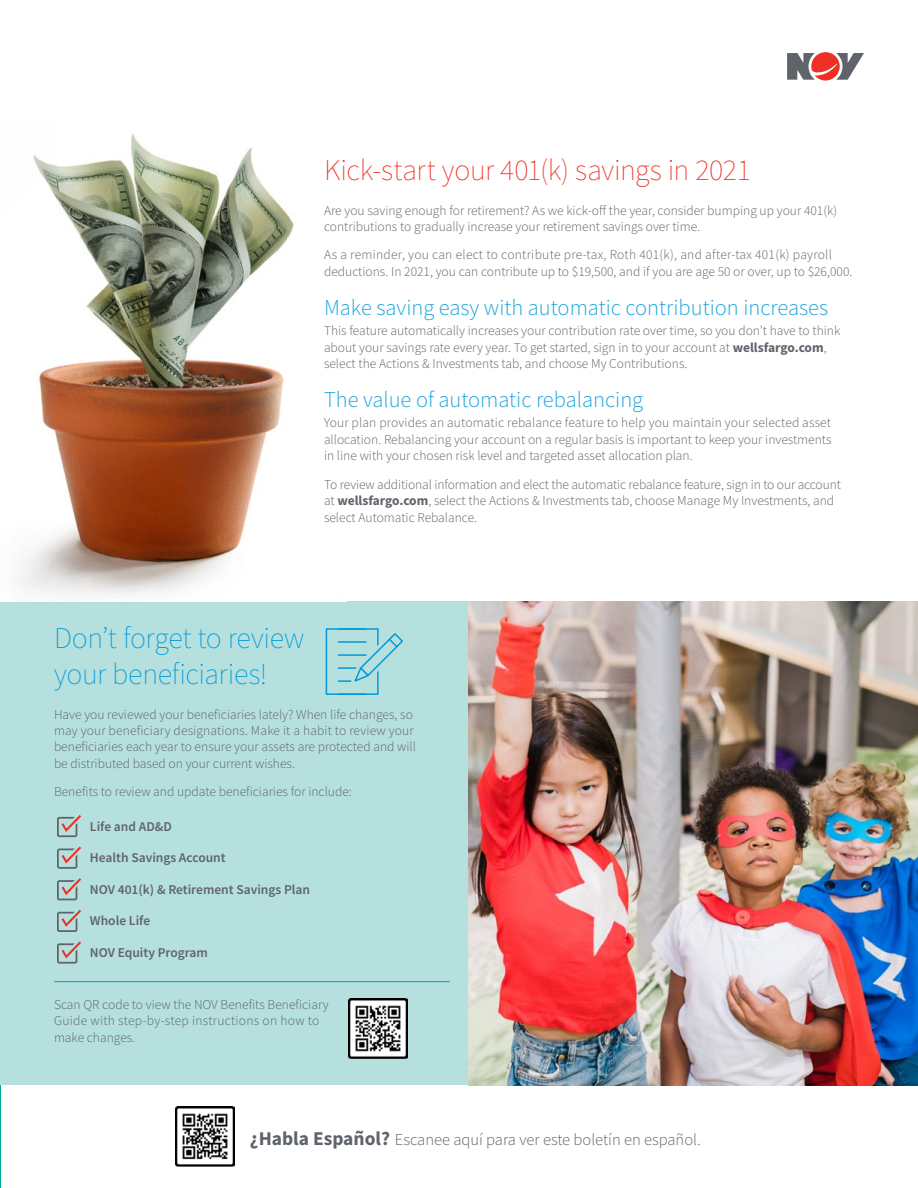
<style>
.page{position:relative;width:918px;height:1188px;background:#fff}
.page>*{position:absolute;margin:0;border:0;box-sizing:border-box;transform-origin:0 0}
.t1{font:200 30px/36px "Source Sans Pro";letter-spacing:-.01em;color:#009ada}
.t2{font:200 30px "Source Sans Pro";letter-spacing:-.01em;color:#ee3124}
.t3{font:300 22.5px "Source Sans Pro";color:#1da5de}
.t4{font:300 16.5px "Source Sans Pro";color:#5f636a}
.t5{font:300 13.5px/16.5px "Source Sans Pro";color:#5f636a}
.t6{font:600 13.5px "Source Sans Pro";color:#5f636a}
.s1{font-weight:700}
.s2{font-weight:700;font-size:19.5px}
</style>
<div class="page">
<hr style="left:0;top:120px;width:1px;height:482px;background:#009ada">
<hr style="left:0;top:1085px;width:1px;height:103px;background:#00aca0">
<svg style="left:787px;top:52px;width:77px;height:29px"></svg>
<div style="left:0;top:602px;width:542px;height:483px;background:#b5e0dd"></div>
<img style="left:468px;top:602px;width:450px;height:483px">
<img style="left:18px;top:133px;width:276px;height:462px">
<img style="left:349px;top:999px;width:59px;height:60px">
<hr style="left:54px;top:981px;width:396px;height:1px;background:#009ada">
<div style="left:326px;top:628px;width:53px;height:67px;background:#b5e0dd;border:2px solid #009ada"></div>
<hr style="left:338px;top:628px;width:28px;height:2px;background:#009ada">
<hr style="left:338px;top:641px;width:28px;height:2px;background:#009ada">
<hr style="left:338px;top:654px;width:28px;height:2px;background:#009ada">
<hr style="left:338px;top:667px;width:28px;height:2px;background:#009ada">
<hr style="left:338px;top:680px;width:28px;height:2px;background:#009ada">
<hr style="left:338px;top:693px;width:28px;height:2px;background:#009ada">
<svg style="left:351px;top:630px;width:52px;height:56px"></svg>
<svg style="left:57px;top:815px;width:24px;height:22px"></svg>
<svg style="left:57px;top:847px;width:24px;height:22px"></svg>
<svg style="left:57px;top:878px;width:24px;height:22px"></svg>
<svg style="left:57px;top:910px;width:24px;height:22px"></svg>
<svg style="left:57px;top:941px;width:24px;height:23px"></svg>
<img style="left:175px;top:1107px;width:60px;height:59px">
<h1 class="t2" style="left:324px;top:152px;width:428px">Kick-start your 401(k) savings in 2021</h1>
<p class="t5" style="left:324px;top:202px;width:515px">Are you saving enough for retirement? As we kick-off the year, consider bumping up your 401(k) contributions to gradually increase your retirement savings over time.</p>
<p class="t5" style="left:324px;top:247px;width:530px">As a reminder, you can elect to contribute pre-tax, Roth 401(k), and after-tax 401(k) payroll deductions. In 2021, you can contribute up to $19,500, and if you are age 50 or over, up to $26,000.</p>
<h2 class="t3" style="left:324px;top:294px;width:506px">Make saving easy with automatic contribution increases</h2>
<p class="t5" style="left:324px;top:322px;width:518px">This feature automatically increases your contribution rate over time, so you don’t have to think about your savings rate every year. To get started, sign in to your account at <span class="s1">wellsfargo.com</span>, select the Actions &amp; Investments tab, and choose My Contributions.</p>
<h2 class="t3" style="left:324px;top:386px;width:321px">The value of automatic rebalancing</h2>
<p class="t5" style="left:324px;top:414px;width:509px;text-align:justify">Your plan provides an automatic rebalance feature to help you maintain your selected asset allocation. Rebalancing your account on a regular basis is important to keep your investments in line with your chosen risk level and targeted asset allocation plan.</p>
<p class="t5" style="left:324px;top:476px;width:518px">To review additional information and elect the automatic rebalance feature, sign in to our account at <span class="s1">wellsfargo.com</span>, select the Actions &amp; Investments tab, choose Manage My Investments, and select Automatic Rebalance.</p>
<h1 class="t1" style="left:54px;top:620px;width:252px">Don’t forget to review your beneficiaries!</h1>
<p class="t5" style="left:54px;top:706px;width:364px">Have you reviewed your beneficiaries lately? When life changes, so may your beneficiary designations. Make it a habit to review your beneficiaries each year to ensure your assets are protected and will be distributed based on your current wishes.</p>
<p class="t5" style="left:54px;top:784px;width:299px">Benefits to review and update beneficiaries for include:</p>
<p class="t6" style="left:90px;top:818px;width:83px">Life and AD&amp;D</p>
<p class="t6" style="left:90px;top:849px;width:137px">Health Savings Account</p>
<p class="t6" style="left:90px;top:881px;width:222px">NOV 401(k) &amp; Retirement Savings Plan</p>
<p class="t6" style="left:90px;top:912px;width:62px">Whole Life</p>
<p class="t6" style="left:90px;top:944px;width:120px">NOV Equity Program</p>
<p class="t5" style="left:54px;top:996px;width:276px">Scan QR code to view the NOV Benefits Beneficiary<br>Guide with step-by-step instructions on how to make changes.</p>
<p class="t4" style="left:250px;top:1129px;width:453px"><span class="s2">¿Habla Español?</span> Escanee aquí para ver este boletín en español.</p>
</div>
